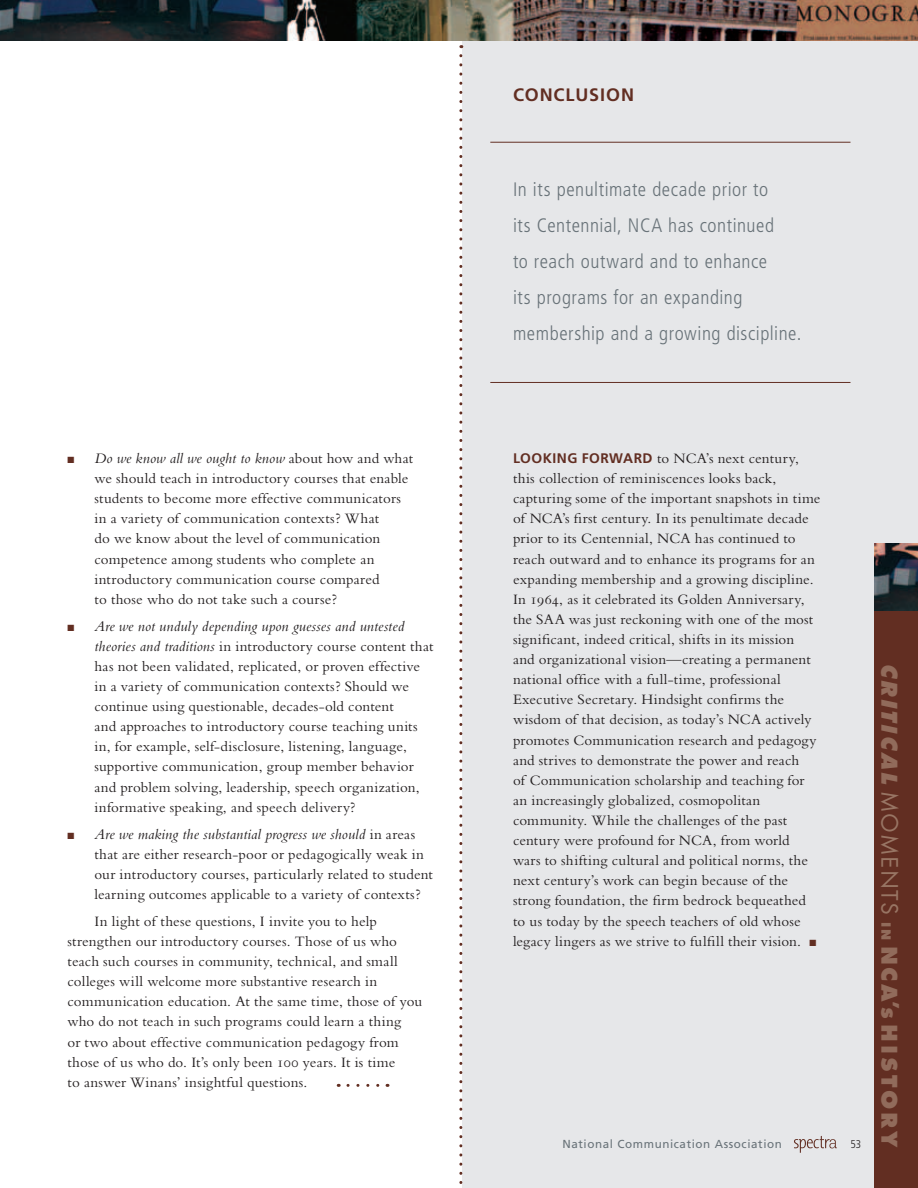
<style>
.page{position:relative;width:918px;height:1188px;background:#fff}
.page>*{position:absolute;margin:0;border:0;box-sizing:border-box;transform-origin:0 0}
.t1{font:800 23.85px "Futura T";letter-spacing:.12em;color:#916b5b}
.t2{font:300 condensed 19.5px/36px "Frutiger";letter-spacing:.025em;color:#697379}
.t3{font:700 18px "Frutiger";letter-spacing:.05em;color:#622e22}
.t4{font:italic 15.15px "Bembo";letter-spacing:.01em;color:#231f20}
.t5{font:15px/20.1px "Bembo";letter-spacing:.01em;color:#231f20}
.t6{font:700 13.8px "Frutiger";letter-spacing:.035em;color:#622e22}
.t7{font:11.7px "Frutiger";letter-spacing:.05em;color:#697379}
.t8{font:300 condensed 11.25px "Frutiger";color:#231f20}
.s1{color:#622e22}
.s2{font-style:normal;font-size:15px}
.s3{font-style:italic;font-size:15.15px}
.s4{font-family:"Bembo SC"}
.s5{font-style:italic}
.s6{font-weight:400;font-size:24.9px;color:#987564}
.s7{font-size:13.95px}
</style>
<div class="page">
<div style="left:462px;top:27px;width:456px;height:1161px;background:#e6e7e9"></div>
<div style="left:875px;top:575px;width:43px;height:613px;background:#622e22"></div>
<svg style="left:794px;top:1136px;width:43px;height:17px"></svg>
<svg style="left:348px;top:1084px;width:40px;height:3px"></svg>
<hr style="left:490px;top:142px;width:360px;height:1px;background:#622e22">
<hr style="left:490px;top:382px;width:360px;height:1px;background:#622e22">
<img style="left:0;top:0;width:918px;height:40px">
<svg style="left:459px;top:56px;width:3px;height:1128px"></svg>
<img style="left:875px;top:544px;width:43px;height:66px">
<p class="t4" style="left:68px;top:449px;width:347px"><span class="s1">■</span> Do we know all we ought to know <span class="s2">about how and what</span></p>
<p class="t5" style="left:94px;top:468px;width:315px">we should teach in introductory courses that enable students to become more effective communicators in a variety of communication contexts? What<br>do we know about the level of communication competence among students who complete an introductory communication course compared<br>to those who do not take such a course?</p>
<p class="t4" style="left:68px;top:617px;width:338px"><span class="s1">■</span> Are we not unduly depending upon guesses and untested</p>
<p class="t5" style="left:94px;top:636px;width:341px"><span class="s3">theories and traditions</span> in introductory course content that has not been validated, replicated, or proven effective in a variety of communication contexts? Should we continue using questionable, decades-old content<br>and approaches to introductory course teaching units in, for example, self-disclosure, listening, language, supportive communication, group member behavior and problem solving, leadership, speech organization, informative speaking, and speech delivery?</p>
<p class="t4" style="left:68px;top:825px;width:349px"><span class="s1">■</span> Are we making the substantial progress we should <span class="s2">in areas</span></p>
<p class="t5" style="left:95px;top:844px;width:340px">that are either research-poor or pedagogically weak in our introductory courses, particularly related to student learning outcomes applicable to a variety of contexts?</p>
<p class="t5" style="left:68px;top:911px;width:356px;text-indent:27px">In light of these questions, I invite you to help strengthen our introductory courses. Those of us who teach such courses in community, technical, and small colleges will welcome more substantive research in communication education. At the same time, those of you who do not teach in such programs could learn a thing<br>or two about effective communication pedagogy from those of us who do. It’s only been <span class="s4">100</span> years. It is time<br>to answer Winans’ insightful questions.</p>
<p class="t3" style="left:513px;top:84px;width:123px">CONCLUSION</p>
<h2 class="t2" style="left:513px;top:172px;width:290px">In its penultimate decade prior to<br>its Centennial, NCA has continued<br>to reach outward and to enhance<br>its programs for an expanding membership and a growing discipline.</h2>
<p class="t5" style="left:513px;top:448px;width:309px;text-indent:144px">to NCA’s next century, this collection of reminiscences looks back, capturing some of the important snapshots in time of NCA’s first century. In its penultimate decade prior to its Centennial, NCA has continued to reach outward and to enhance its programs for an expanding membership and a growing discipline.<br>In <span class="s4">1964</span>, as it celebrated its Golden Anniversary, the SAA was just reckoning with one of the most significant, indeed critical, shifts in its mission<br>and organizational vision—creating a permanent national office with a full-time, professional Executive Secretary. Hindsight confirms the wisdom of that decision, as today’s NCA actively promotes Communication research and pedagogy and strives to demonstrate the power and reach<br>of Communication scholarship and teaching for an increasingly globalized, cosmopolitan community. While the challenges of the past century were profound for NCA, from world wars to shifting cultural and political norms, the next century’s work can begin because of the strong foundation, the firm bedrock bequeathed to us today by the speech teachers of old whose legacy lingers as we strive to fulfill their vision. <span class="s1">■</span></p>
<p class="t6" style="left:513px;top:450px;width:99px">LOOKING FORWARD</p>
<p class="t7" style="left:563px;top:1137px;width:221px">National Communication Association</p>
<p class="t8" style="left:850px;top:1137px;width:12px">53</p>
<h1 class="t1" style="left:904px;top:663px;width:487px;rotate:90deg"><span class="s5">CRITICAL</span> <span class="s6">MOMENTS</span> <span class="s7">IN</span> NCA<sup>’</sup>s HISTORY</h1>
</div>
